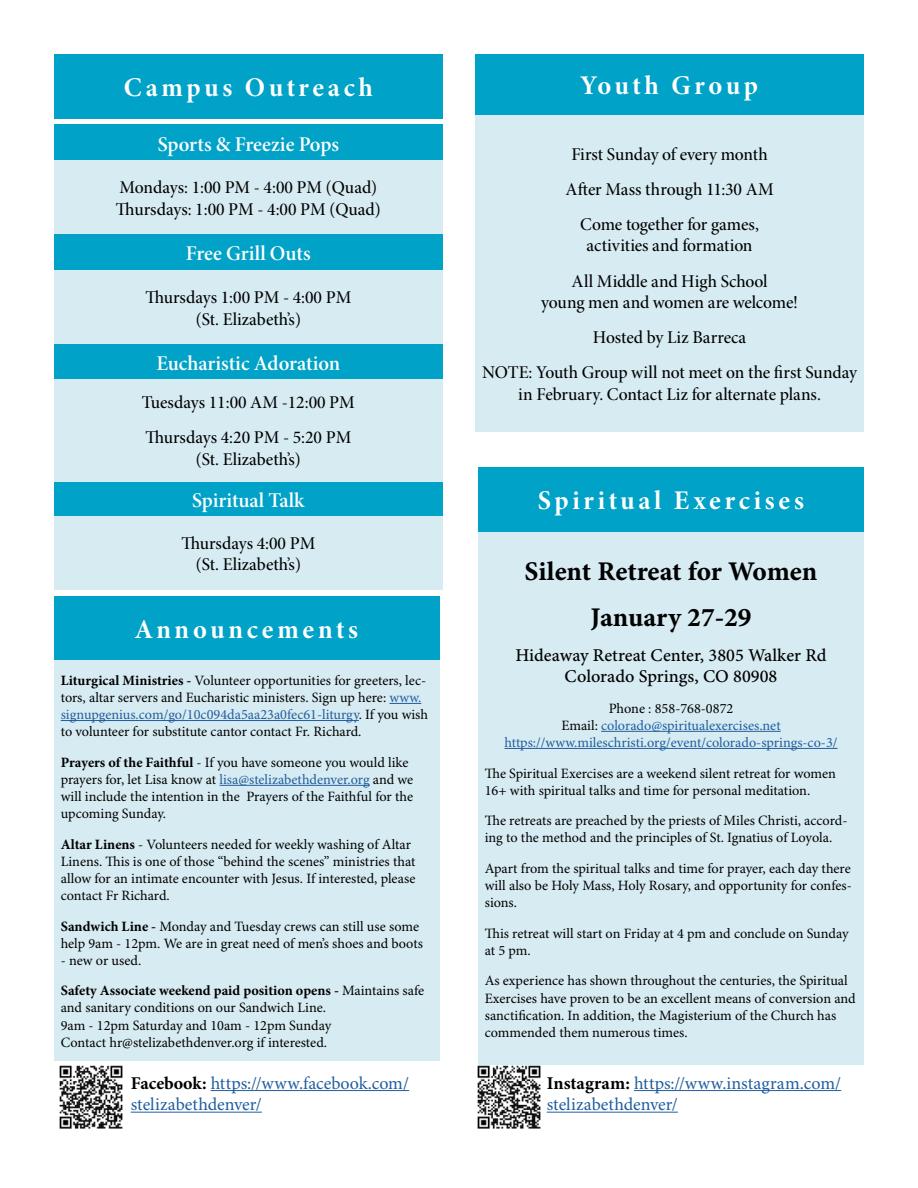
<style>
.page{position:relative;width:918px;height:1188px;background:#fff}
.page>*{position:absolute;margin:0;border:0;box-sizing:border-box;transform-origin:0 0}
.t1{font:27px "Minion Variable Concept";letter-spacing:.135em;color:#fff}
.t2{font:27px/45.9px "Minion Pro Bold Capt";letter-spacing:-.005em;color:#000;text-align:center}
.t3{font:21px "Minion Pro Semibold Subh";color:#fff}
.t4{font:18px/35.1px "Minion Pro Medium Subh";color:#000;text-align:center}
.t5{font:18px/21.6px "Minion Pro";color:#215e9e}
.t6{font:18px/21.6px "Minion Pro Medium Capt";color:#000;text-align:center}
.t7{font:14.25px/17.1px "Minion Pro";letter-spacing:-.005em;color:#000}
.t8{font:14.25px/17.1px "Minion Pro";color:#215e9e;text-align:center}
.t9{font:700 14.25px/30.6px "Minion Pro";color:#000}
.s1{font-weight:700}
.s2{color:#215e9e}
.s3{font-weight:400}
.s4{color:#000}
.s5{font-weight:700;color:#000}
</style>
<div class="page">
<div style="left:478px;top:467px;width:386px;height:65px;background:#00a2c7"></div>
<div style="left:54px;top:596px;width:386px;height:65px;background:#00a2c7"></div>
<div style="left:475px;top:115px;width:389px;height:317px;background:#d7ebf2"></div>
<div style="left:475px;top:54px;width:389px;height:61px;background:#00a2c7"></div>
<img style="left:59px;top:1065px;width:64px;height:64px">
<img style="left:477px;top:1065px;width:64px;height:64px">
<hr style="left:211px;top:1090px;width:198px;height:1px;background:#215e9e">
<hr style="left:131px;top:1112px;width:131px;height:1px;background:#215e9e">
<hr style="left:634px;top:1090px;width:207px;height:1px;background:#215e9e">
<hr style="left:547px;top:1112px;width:131px;height:1px;background:#215e9e">
<div style="left:54px;top:661px;width:386px;height:400px;background:#d7ebf2"></div>
<hr style="left:389px;top:703px;width:32px;height:1px;background:#215e9e">
<hr style="left:61px;top:720px;width:298px;height:1px;background:#215e9e">
<hr style="left:220px;top:785px;width:150px;height:1px;background:#215e9e">
<div style="left:478px;top:532px;width:386px;height:533px;background:#d7ebf2"></div>
<hr style="left:601px;top:731px;width:180px;height:1px;background:#215e9e">
<hr style="left:504px;top:748px;width:334px;height:1px;background:#215e9e">
<div style="left:54px;top:54px;width:389px;height:65px;background:#00a2c7"></div>
<div style="left:54px;top:125px;width:389px;height:36px;background:#00a2c7"></div>
<div style="left:54px;top:161px;width:389px;height:73px;background:#d7ebf2"></div>
<div style="left:54px;top:234px;width:389px;height:36px;background:#00a2c7"></div>
<div style="left:54px;top:271px;width:389px;height:73px;background:#d7ebf2"></div>
<div style="left:54px;top:344px;width:389px;height:36px;background:#00a2c7"></div>
<div style="left:54px;top:482px;width:389px;height:36px;background:#00a2c7"></div>
<div style="left:54px;top:379px;width:389px;height:103px;background:#d7ebf2"></div>
<div style="left:54px;top:516px;width:389px;height:73px;background:#d7ebf2"></div>
<h1 class="t1" style="left:124px;top:68px;width:251px">Campus Outreach</h1>
<h2 class="t3" style="left:158px;top:131px;width:183px">Sports &amp; Freezie Pops</h2>
<p class="t4" style="left:116px;top:177px;width:266px;line-height:21.6px;text-align:left">Mondays: 1:00 PM - 4:00 PM (Quad)<br>Thursdays: 1:00 PM - 4:00 PM (Quad)</p>
<h2 class="t3" style="left:186px;top:241px;width:126px">Free Grill Outs</h2>
<p class="t4" style="left:145px;top:287px;width:207px;line-height:21.6px">Thursdays 1:00 PM - 4:00 PM (St. Elizabeth’s)</p>
<h2 class="t3" style="left:156px;top:351px;width:185px">Eucharistic Adoration</h2>
<p class="t4" style="left:142px;top:386px;width:214px;text-align:left">Tuesdays 11:00 AM -12:00 PM<br>Thursdays 4:20 PM - 5:20 PM</p>
<p class="t4" style="left:196px;top:442px;width:107px">(St. Elizabeth’s)</p>
<h2 class="t3" style="left:192px;top:488px;width:114px">Spiritual Talk</h2>
<p class="t4" style="left:181px;top:533px;width:135px;line-height:21.6px">Thursdays 4:00 PM (St. Elizabeth’s)</p>
<h1 class="t1" style="left:136px;top:610px;width:224px">Announcements</h1>
<p class="t7" style="left:61px;top:672px;width:369px"><span class="s1">Liturgical Ministries -</span> Volunteer opportunities for greeters, lec&shy;tors, altar servers and Eucharistic ministers. Sign up here: <span class="s2">www. signupgenius.com/go/10c094da5aa23a0fec61-liturgy</span>. If you wish to volunteer for substitute cantor contact Fr. Richard.</p>
<p class="t7" style="left:61px;top:754px;width:354px"><span class="s1">Prayers of the Faithful</span> - If you have someone you would like prayers for, let Lisa know at <span class="s2">lisa@stelizabethdenver.org</span> and we will include the intention in the Prayers of the Faithful for the upcoming Sunday.</p>
<p class="t7" style="left:61px;top:836px;width:356px"><span class="s1">Altar Linens</span> - Volunteers needed for weekly washing of Altar Linens. This is one of those “behind the scenes” ministries that allow for an intimate encounter with Jesus. If interested, please contact Fr Richard.</p>
<p class="t7" style="left:61px;top:918px;width:364px"><span class="s1">Sandwich Line -</span> Monday and Tuesday crews can still use some help 9am - 12pm. We are in great need of men’s shoes and boots</p>
<p class="t9" style="left:61px;top:946px;width:365px"><span class="s3">- new or used.<br></span>Safety Associate weekend paid position opens - <span class="s3">Maintains safe</span></p>
<p class="t7" style="left:61px;top:1000px;width:272px">and sanitary conditions on our Sandwich Line.<br>9am - 12pm Saturday and 10am - 12pm Sunday<br>Contact hr@stelizabethdenver.org if interested.</p>
<h1 class="t1" style="left:581px;top:66px;width:179px">Youth Group</h1>
<p class="t4" style="left:565px;top:137px;width:210px">First Sunday of every month<br>After Mass through 11:30 AM<br>Come together for games,</p>
<p class="t4" style="left:572px;top:229px;width:198px">activities and formation<br>All Middle and High School</p>
<p class="t4" style="left:482px;top:285px;width:376px">young men and women are welcome!<br>Hosted by Liz Barreca<br>NOTE: Youth Group will not meet on the first Sunday</p>
<p class="t4" style="left:518px;top:377px;width:304px">in February. Contact Liz for alternate plans.</p>
<h1 class="t1" style="left:538px;top:482px;width:268px">Spiritual Exercises</h1>
<h1 class="t2" style="left:525px;top:549px;width:294px">Silent Retreat for Women<br>January 27-29</h1>
<p class="t6" style="left:515px;top:645px;width:313px">Hideaway Retreat Center, 3805 Walker Rd<br>Colorado Springs, CO 80908</p>
<p class="t8" style="left:504px;top:700px;width:335px"><span class="s4">Phone : 858-768-0872<br>Email:</span> colorado@spiritualexercises.net https://www.mileschristi.org/event/colorado-springs-co-3/</p>
<p class="t7" style="left:485px;top:765px;width:353px">The Spiritual Exercises are a weekend silent retreat for women<br>16+ with spiritual talks and time for personal meditation.</p>
<p class="t7" style="left:485px;top:813px;width:364px">The retreats are preached by the priests of Miles Christi, accord&shy;ing to the method and the principles of St. Ignatius of Loyola.</p>
<p class="t7" style="left:485px;top:860px;width:368px;text-align:justify">Apart from the spiritual talks and time for prayer, each day there will also be Holy Mass, Holy Rosary, and opportunity for confes&shy;sions.</p>
<p class="t7" style="left:485px;top:925px;width:365px">This retreat will start on Friday at 4 pm and conclude on Sunday at 5 pm.</p>
<p class="t7" style="left:485px;top:973px;width:373px">As experience has shown throughout the centuries, the Spiritual Exercises have proven to be an excellent means of conversion and sanctification. In addition, the Magisterium of the Church has commended them numerous times.</p>
<p class="t5" style="left:131px;top:1073px;width:280px"><span class="s5">Facebook:</span> https://www.facebook.com/ stelizabethdenver/</p>
<p class="t5" style="left:547px;top:1073px;width:296px"><span class="s5">Instagram:</span> https://www.instagram.com/ stelizabethdenver/</p>
</div>
